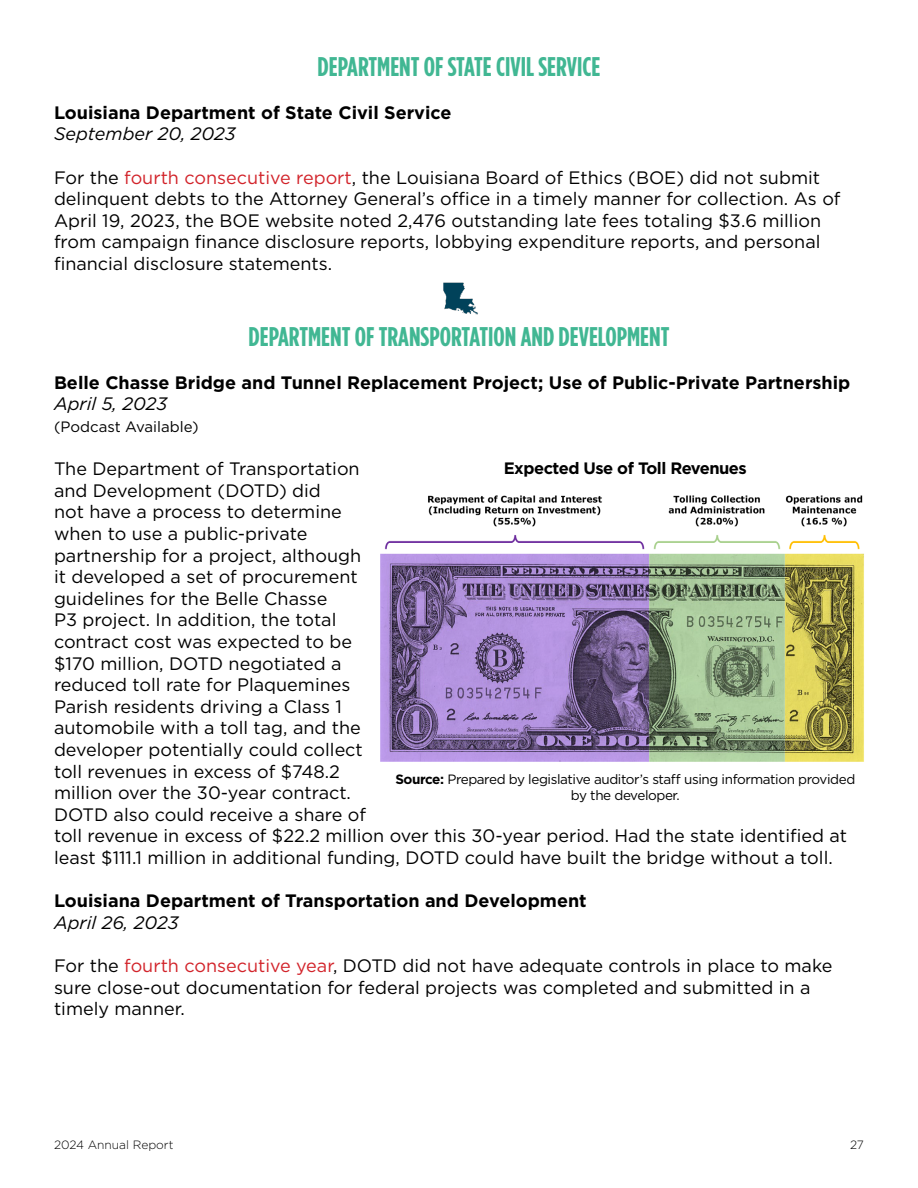
<style>
.page{position:relative;width:918px;height:1188px;background:#fff}
.page>*{position:absolute;margin:0;border:0;box-sizing:border-box;transform-origin:0 0}
.t1{font:700 27px "Gotham Condensed";color:#41b793}
.t2{font:18px/21.6px "Gotham";color:#000}
.t3{font:700 18px "Gotham";color:#000}
.t4{font:italic 18px "Gotham";color:#000}
.t5{font:700 16.5px "Gotham";letter-spacing:-.03em;color:#000}
.t6{font:15px "Gotham";color:#000}
.t7{font:13.5px/16.2px "Gotham";letter-spacing:-.03em;color:#000;text-align:center}
.t8{font:300 12px "Gotham";color:#000}
.s1{color:#d2232a}
.s2{font-weight:700}
</style>
<div class="page">
<img style="left:380px;top:495px;width:484px;height:267px">
<img style="left:443px;top:282px;width:35px;height:33px">
<h1 class="t1" style="left:318px;top:50px;width:284px">DEPARTMENT OF STATE CIVIL SERVICE</h1>
<p class="t3" style="left:54px;top:100px;width:399px">Louisiana Department of State Civil Service</p>
<p class="t4" style="left:54px;top:123px;width:183px">September 20, 2023</p>
<p class="t2" style="left:54px;top:166px;width:788px">For the <span class="s1">fourth consecutive report</span>, the Louisiana Board of Ethics (BOE) did not submit delinquent debts to the Attorney General’s office in a timely manner for collection. As of April 19, 2023, the BOE website noted 2,476 outstanding late fees totaling $3.6 million from campaign finance disclosure reports, lobbying expenditure reports, and personal financial disclosure statements.</p>
<h1 class="t1" style="left:249px;top:320px;width:422px">DEPARTMENT OF TRANSPORTATION AND DEVELOPMENT</h1>
<p class="t3" style="left:54px;top:370px;width:798px">Belle Chasse Bridge and Tunnel Replacement Project; Use of Public-Private Partnership</p>
<p class="t4" style="left:54px;top:393px;width:115px">April 5, 2023</p>
<p class="t6" style="left:54px;top:417px;width:146px">(Podcast Available)</p>
<p class="t2" style="left:54px;top:458px;width:795px">The Department of Transportation<br>and Development (DOTD) did<br>not have a process to determine<br>when to use a public-private<br>partnership for a project, although<br>it developed a set of procurement<br>guidelines for the Belle Chasse<br>P3 project. In addition, the total<br>contract cost was expected to be<br>$170 million, DOTD negotiated a<br>reduced toll rate for Plaquemines<br>Parish residents driving a Class 1<br>automobile with a toll tag, and the<br>developer potentially could collect<br>toll revenues in excess of $748.2<br>million over the 30-year contract.<br>DOTD also could receive a share of<br>toll revenue in excess of $22.2 million over this 30-year period. Had the state identified at least $111.1 million in additional funding, DOTD could have built the bridge without a toll.</p>
<p class="t3" style="left:54px;top:889px;width:534px">Louisiana Department of Transportation and Development</p>
<p class="t4" style="left:54px;top:911px;width:126px">April 26, 2023</p>
<p class="t2" style="left:54px;top:954px;width:780px">For the <span class="s1">fourth consecutive year</span>, DOTD did not have adequate controls in place to make sure close-out documentation for federal projects was completed and submitted in a timely manner.</p>
<p class="t5" style="left:504px;top:457px;width:245px">Expected Use of Toll Revenues</p>
<p class="t7" style="left:395px;top:771px;width:461px"><span class="s2">Source:</span> Prepared by legislative auditor’s staff using information provided by the developer.</p>
<p class="t8" style="left:54px;top:1137px;width:121px">2024 Annual Report</p>
<p class="t8" style="left:850px;top:1137px;width:15px">27</p>
</div>
